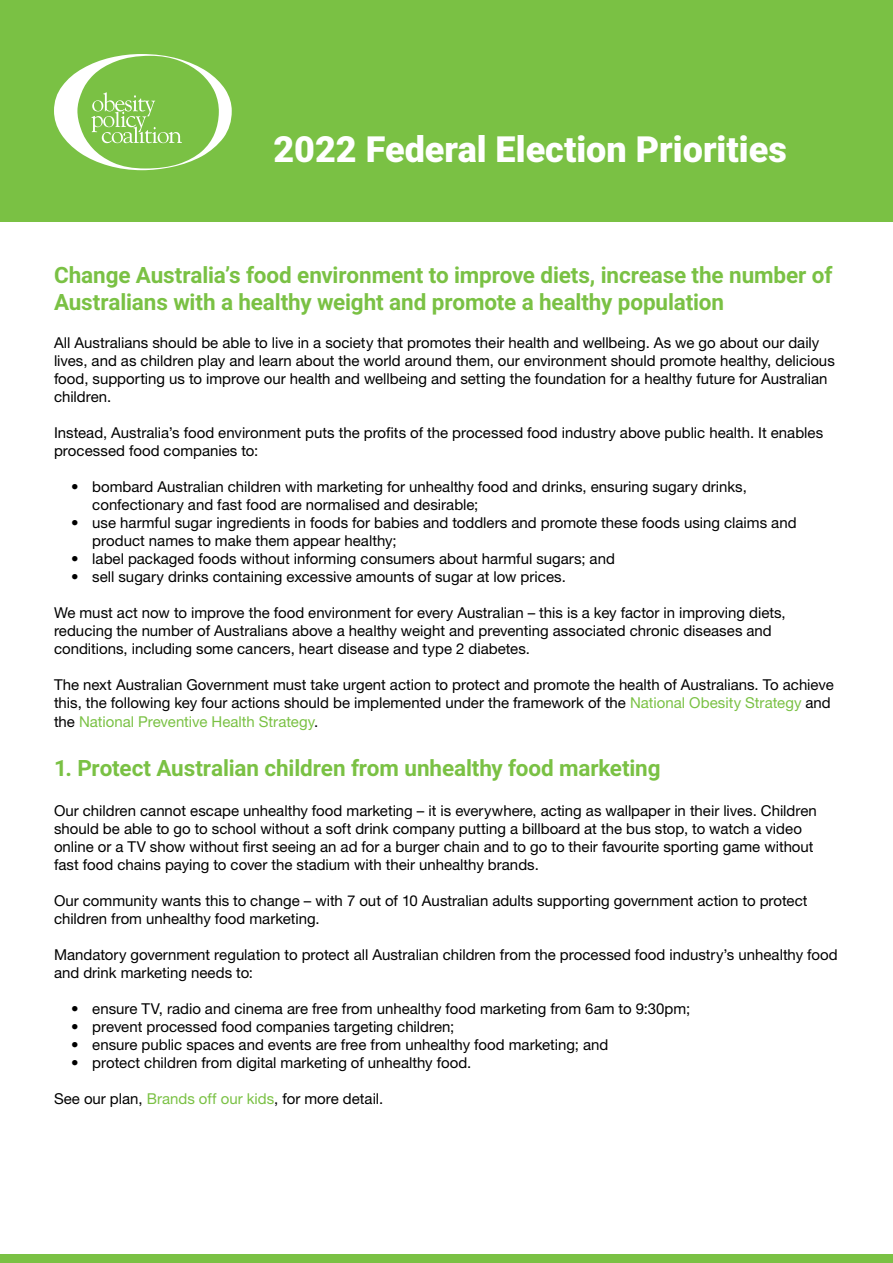
<style>
.page{position:relative;width:893px;height:1263px;background:#fff}
.page>*{position:absolute;margin:0;border:0;box-sizing:border-box;transform-origin:0 0}
.t1{font:900 36px "Roboto";color:#fff}
.t2{font:700 22.5px/27px "Roboto";letter-spacing:-.005em;color:#7ac144}
.t3{font:15px/18px "Helvetica Neue LT Std";color:#000}
.t4{font:15px "Helvetica Neue LT Std";color:#7ac144}
.s1{color:#7ac144}
.s2{color:#000}
</style>
<div class="page">
<div style="left:0;top:0;width:893px;height:221px;background:#7ac144"></div>
<div style="left:0;top:1254px;width:893px;height:9px;background:#7ac144"></div>
<svg style="left:54px;top:54px;width:178px;height:116px"></svg>
<h1 class="t1" style="left:273px;top:124px;width:515px">2022 Federal Election Priorities</h1>
<h2 class="t2" style="left:54px;top:260px;width:780px">Change Australia’s food environment to improve diets, increase the number of<br>Australians with a healthy weight and promote a healthy population</h2>
<p class="t3" style="left:54px;top:333px;width:782px">All Australians should be able to live in a society that promotes their health and wellbeing. As we go about our daily lives, and as children play and learn about the world around them, our environment should promote healthy, delicious food, supporting us to improve our health and wellbeing and setting the foundation for a healthy future for Australian children.</p>
<p class="t3" style="left:54px;top:423px;width:771px">Instead, Australia’s food environment puts the profits of the processed food industry above public health. It enables processed food companies to:</p>
<p class="t3" style="left:92px;top:477px;width:656px;text-indent:-21px">• bombard Australian children with marketing for unhealthy food and drinks, ensuring sugary drinks, confectionary and fast food are normalised and desirable;</p>
<p class="t3" style="left:92px;top:513px;width:706px;text-indent:-21px">• use harmful sugar ingredients in foods for babies and toddlers and promote these foods using claims and product names to make them appear healthy;</p>
<p class="t3" style="left:71px;top:549px;width:545px">• label packaged foods without informing consumers about harmful sugars; and</p>
<p class="t3" style="left:71px;top:567px;width:496px">• sell sugary drinks containing excessive amounts of sugar at low prices.</p>
<p class="t3" style="left:54px;top:603px;width:733px">We must act now to improve the food environment for every Australian – this is a key factor in improving diets, reducing the number of Australians above a healthy weight and preventing associated chronic diseases and conditions, including some cancers, heart disease and type 2 diabetes.</p>
<p class="t3" style="left:54px;top:675px;width:781px">The next Australian Government must take urgent action to protect and promote the health of Australians. To achieve this, the following key four actions should be implemented under the framework of the <span class="s1">National Obesity Strategy</span> and</p>
<p class="t4" style="left:54px;top:713px;width:266px"><span class="s2">the</span> National Preventive Health Strategy<span class="s2">.</span></p>
<h2 class="t2" style="left:54px;top:754px;width:608px">1. Protect Australian children from unhealthy food marketing</h2>
<p class="t3" style="left:54px;top:801px;width:764px">Our children cannot escape unhealthy food marketing – it is everywhere, acting as wallpaper in their lives. Children should be able to go to school without a soft drink company putting a billboard at the bus stop, to watch a video online or a TV show without first seeing an ad for a burger chain and to go to their favourite sporting game without fast food chains paying to cover the stadium with their unhealthy brands.</p>
<p class="t3" style="left:54px;top:891px;width:755px">Our community wants this to change – with 7 out of 10 Australian adults supporting government action to protect children from unhealthy food marketing.</p>
<p class="t3" style="left:54px;top:945px;width:785px">Mandatory government regulation to protect all Australian children from the processed food industry’s unhealthy food and drink marketing needs to:</p>
<p class="t3" style="left:71px;top:999px;width:621px">• ensure TV, radio and cinema are free from unhealthy food marketing from 6am to 9:30pm;</p>
<p class="t3" style="left:71px;top:1017px;width:385px">• prevent processed food companies targeting children;</p>
<p class="t3" style="left:71px;top:1035px;width:539px">• ensure public spaces and events are free from unhealthy food marketing; and</p>
<p class="t3" style="left:71px;top:1053px;width:402px">• protect children from digital marketing of unhealthy food.</p>
<p class="t3" style="left:54px;top:1089px;width:331px">See our plan, <span class="s1">Brands off our kids</span>, for more detail.</p>
</div>
